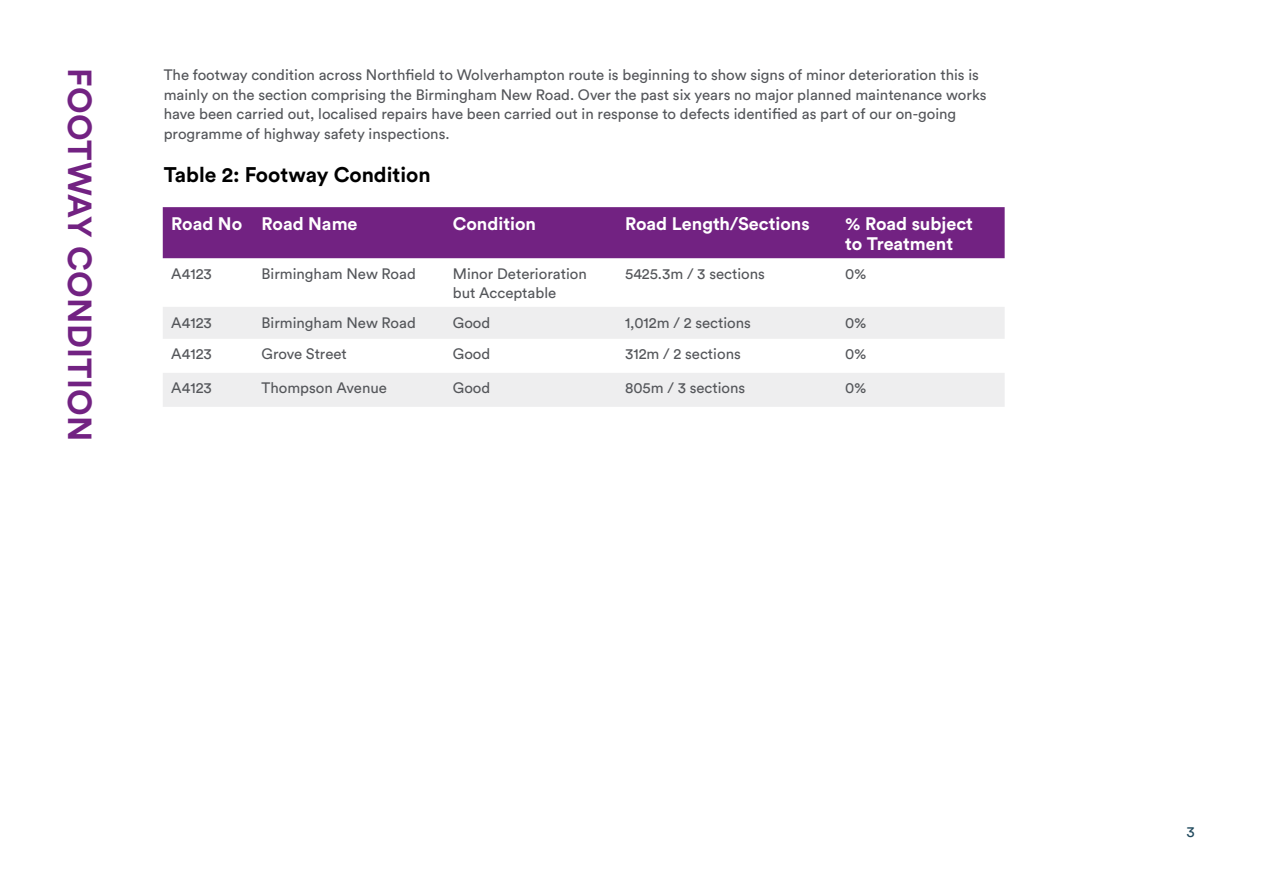
<style>
.page{position:relative;width:1263px;height:893px;background:#fff}
.page>*{position:absolute;margin:0;border:0;box-sizing:border-box;transform-origin:0 0}
.t1{font:700 33px "Circular Std";letter-spacing:.01em;color:#722282}
.t2{font:700 21px "Circular Std";color:#000}
.t3{font:700 18px/19.5px "Circular Std";color:#fff}
.t4{font:15px/19.5px "Circular Std";color:#54565a}
.t5{font:15px "Circular Std";color:#20495d}
</style>
<div class="page">
<div style="left:163px;top:207px;width:842px;height:51px;background:#722282"></div>
<svg style="left:163px;top:307px;width:842px;height:100px;fill:#eeeeef"></svg>
<h1 class="t1" style="left:101px;top:68px;width:375px;rotate:90deg">FOOTWAY CONDITION</h1>
<p class="t4" style="left:164px;top:65px;width:824px">The footway condition across Northfield to Wolverhampton route is beginning to show signs of minor deterioration this is mainly on the section comprising the Birmingham New Road. Over the past six years no major planned maintenance works have been carried out, localised repairs have been carried out in response to defects identified as part of our on-going programme of highway safety inspections.</p>
<h2 class="t2" style="left:164px;top:161px;width:269px">Table 2: Footway Condition</h2>
<p class="t3" style="left:171px;top:214px;width:188px">Road No Road Name</p>
<p class="t3" style="left:453px;top:214px;width:85px">Condition</p>
<p class="t3" style="left:625px;top:214px;width:186px">Road Length/Sections</p>
<p class="t3" style="left:845px;top:214px;width:129px">% Road subject to Treatment</p>
<p class="t4" style="left:171px;top:264px;width:42px">A4123</p>
<p class="t4" style="left:262px;top:264px;width:156px">Birmingham New Road</p>
<p class="t4" style="left:453px;top:264px;width:135px">Minor Deterioration but Acceptable</p>
<p class="t4" style="left:625px;top:264px;width:141px">5425.3m / 3 sections</p>
<p class="t4" style="left:845px;top:264px;width:23px">0%</p>
<p class="t4" style="left:171px;top:312px;width:42px">A4123</p>
<p class="t4" style="left:262px;top:312px;width:156px">Birmingham New Road</p>
<p class="t4" style="left:453px;top:312px;width:39px">Good</p>
<p class="t4" style="left:625px;top:312px;width:127px">1,012m / 2 sections</p>
<p class="t4" style="left:845px;top:312px;width:23px">0%</p>
<p class="t4" style="left:171px;top:344px;width:42px">A4123</p>
<p class="t4" style="left:262px;top:344px;width:87px">Grove Street</p>
<p class="t4" style="left:453px;top:344px;width:39px">Good</p>
<p class="t4" style="left:625px;top:344px;width:117px">312m / 2 sections</p>
<p class="t4" style="left:845px;top:344px;width:23px">0%</p>
<p class="t4" style="left:171px;top:378px;width:42px">A4123</p>
<p class="t4" style="left:262px;top:378px;width:127px">Thompson Avenue</p>
<p class="t4" style="left:453px;top:378px;width:39px">Good</p>
<p class="t4" style="left:625px;top:378px;width:122px">805m / 3 sections</p>
<p class="t4" style="left:845px;top:378px;width:23px">0%</p>
<p class="t5" style="left:1187px;top:823px;width:10px">3</p>
</div>
